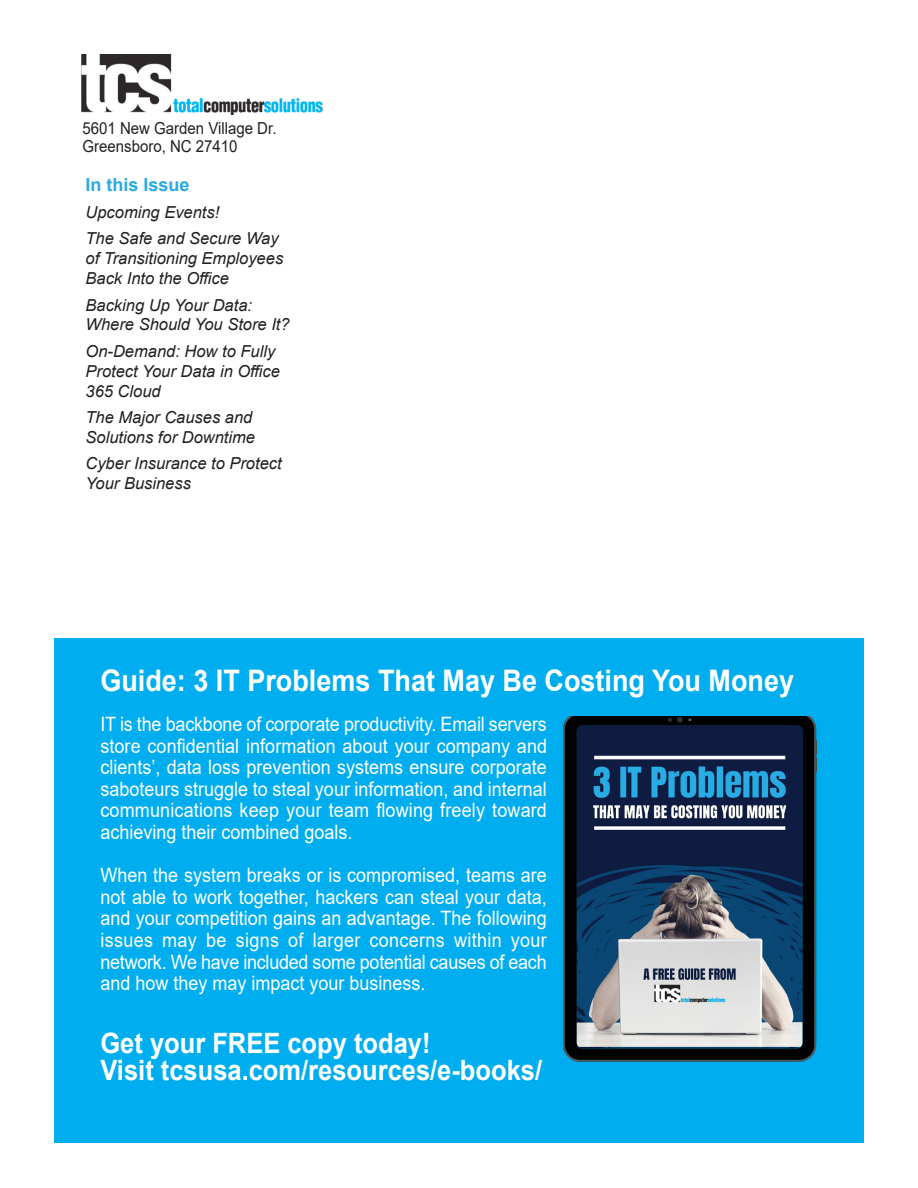
<style>
.page{position:relative;width:918px;height:1188px;background:#fff}
.page>*{position:absolute;margin:0;border:0;box-sizing:border-box;transform-origin:0 0}
.Newsletter{font:700 29.7px "Arial";color:#fff;scale:.91 1}
.Newsletter-2{font:700 28.05px "Arial";color:#fff;scale:.91 1}
.Newsletter-3{font:19.8px/21.6px "Arial";color:#fff;text-align:justify;scale:.91 1}
.t1{font:700 18px "Arial";color:#29abe2}
.t2{font:italic 16.5px/19.8px "Arial";color:#231f20}
.Newsletter-4{font:16.5px "Arial";color:#231f20;scale:.91 1}
</style>
<div class="page">
<img style="left:81px;top:54px;width:242px;height:61px">
<div style="left:54px;top:638px;width:810px;height:505px;background:#00aeef"></div>
<img style="left:564px;top:717px;width:252px;height:345px">
<p class="Newsletter-4" style="left:82px;top:117px;width:215px">5601 New Garden Village Dr.</p>
<p class="Newsletter-4" style="left:82px;top:135px;width:172px">Greensboro, NC 27410</p>
<p class="t1" style="left:86px;top:172px;width:106px">In this Issue</p>
<p class="t2" style="left:86px;top:202px;width:135px">Upcoming Events!</p>
<p class="t2" style="left:86px;top:229px;width:199px">The Safe and Secure Way of Transitioning Employees<br>Back Into the Office</p>
<p class="t2" style="left:86px;top:295px;width:206px">Backing Up Your Data:<br>Where Should You Store It?</p>
<p class="t2" style="left:86px;top:341px;width:196px">On-Demand: How to Fully<br>Protect Your Data in Office<br>365 Cloud</p>
<p class="t2" style="left:86px;top:408px;width:171px">The Major Causes and<br>Solutions for Downtime</p>
<p class="t2" style="left:86px;top:454px;width:198px">Cyber Insurance to Protect<br>Your Business</p>
<p class="Newsletter" style="left:100px;top:660px;width:764px">Guide: 3 IT Problems That May Be Costing You Money</p>
<p class="Newsletter-3" style="left:100px;top:713px;width:492px">IT is the backbone of corporate productivity. Email servers store confidential information about your company and clients’, data loss prevention systems ensure corporate saboteurs struggle to steal your information, and internal communications keep your team flowing freely toward achieving their combined goals.</p>
<p class="Newsletter-3" style="left:100px;top:864px;width:492px">When the system breaks or is compromised, teams are not able to work together, hackers can steal your data, and your competition gains an advantage. The following issues may be signs of larger concerns within your network. We have included some potential causes of each and how they may impact your business.</p>
<p class="Newsletter-2" style="left:100px;top:1024px;width:364px">Get your FREE copy today!</p>
<p class="Newsletter-2" style="left:100px;top:1051px;width:487px">Visit tcsusa.com/resources/e-books/</p>
</div>
